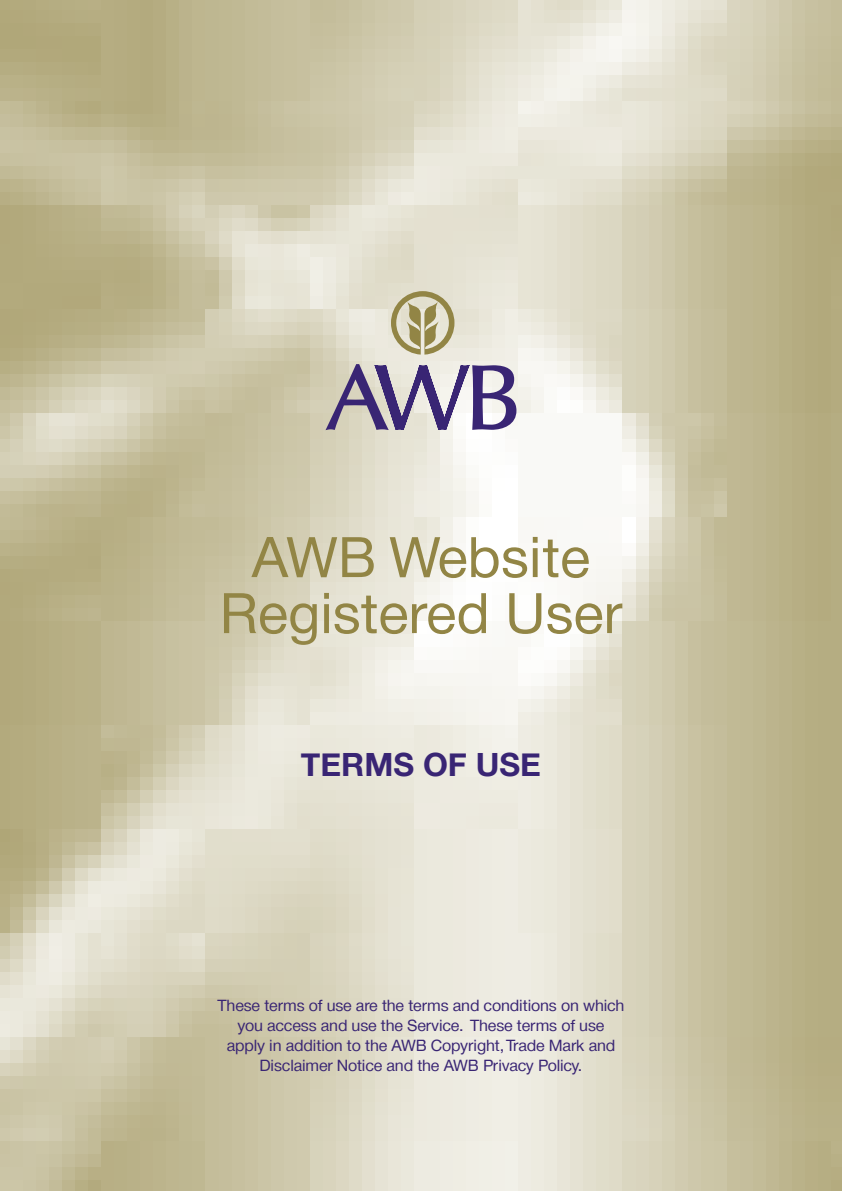
<style>
.page{position:relative;width:842px;height:1191px;background:#fff}
.page>*{position:absolute;margin:0;border:0;box-sizing:border-box;transform-origin:0 0}
.t1{font:56px/56px "Helvetica Neue";color:#928545;text-align:center}
.t2{font:700 32px "Helvetica Neue";color:#392574}
.t3{font:16px/20px "Helvetica Neue";letter-spacing:-.01em;color:#392574;text-align:center}
</style>
<div class="page">
<img style="left:0;top:0;width:842px;height:1191px">
<svg style="left:391px;top:291px;width:63px;height:63px"></svg>
<svg style="left:326px;top:364px;width:190px;height:66px"></svg>
<h1 class="t1" style="left:220px;top:528px;width:404px">AWB Website<br>Registered User</h1>
<p class="t2" style="left:301px;top:745px;width:242px">TERMS OF USE</p>
<p class="t3" style="left:218px;top:995px;width:408px">These terms of use are the terms and conditions on which you access and use the Service. These terms of use apply in addition to the AWB Copyright, Trade Mark and Disclaimer Notice and the AWB Privacy Policy.</p>
</div>
